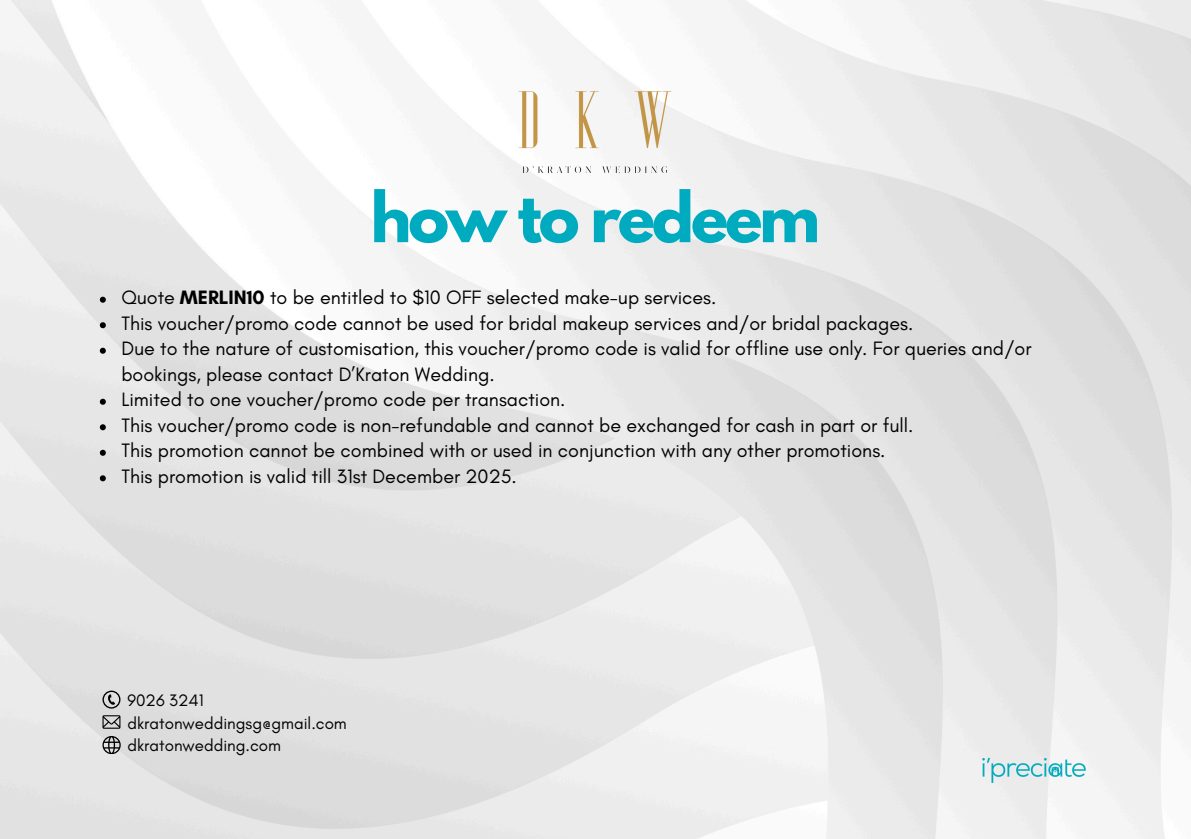
<style>
.page{position:relative;width:1191px;height:839px;background:#fff}
.page>*{position:absolute;margin:0;border:0;box-sizing:border-box;transform-origin:0 0}
.t1{font:700 61.8px "League Spartan";letter-spacing:-.05em;color:#00abc0}
.t2{font:19.8px/25.6px "Glacial Indifference";color:#000}
.t3{font:17px "Glacial Indifference";color:#000}
.s1{font-weight:700}
</style>
<div class="page">
<img style="left:0;top:0;width:1191px;height:838px">
<img style="left:966px;top:702px;width:136px;height:136px">
<svg style="left:102px;top:690px;width:18px;height:18px"></svg>
<svg style="left:102px;top:715px;width:18px;height:13px"></svg>
<svg style="left:102px;top:736px;width:18px;height:18px"></svg>
<svg style="left:100px;top:297px;width:6px;height:6px"></svg>
<svg style="left:100px;top:322px;width:6px;height:6px"></svg>
<svg style="left:100px;top:348px;width:6px;height:6px"></svg>
<svg style="left:100px;top:399px;width:6px;height:6px"></svg>
<svg style="left:100px;top:424px;width:6px;height:6px"></svg>
<svg style="left:100px;top:450px;width:6px;height:6px"></svg>
<svg style="left:100px;top:475px;width:6px;height:6px"></svg>
<img style="left:510px;top:84px;width:171px;height:96px">
<p class="t1" style="left:371px;top:186px;width:451px">how to redeem</p>
<p class="t2" style="left:121px;top:284px;width:597px">Quote <span class="s1">MERLIN10</span> to be entitled to $10 OFF selected make-up services.</p>
<p class="t2" style="left:121px;top:310px;width:793px">This voucher/promo code cannot be used for bridal makeup services and/or bridal packages.</p>
<p class="t2" style="left:121px;top:335px;width:912px">Due to the nature of customisation, this voucher/promo code is valid for offline use only. For queries and/or bookings, please contact D’Kraton Wedding.</p>
<p class="t2" style="left:121px;top:386px;width:446px">Limited to one voucher/promo code per transaction.</p>
<p class="t2" style="left:121px;top:412px;width:794px">This voucher/promo code is non-refundable and cannot be exchanged for cash in part or full.</p>
<p class="t2" style="left:121px;top:437px;width:766px">This promotion cannot be combined with or used in conjunction with any other promotions.</p>
<p class="t2" style="left:121px;top:463px;width:397px">This promotion is valid till 31st December 2025.</p>
<p class="t3" style="left:127px;top:690px;width:78px">9026 3241</p>
<p class="t3" style="left:127px;top:712px;width:221px">dkratonweddingsg@gmail.com</p>
<h1 class="t3" style="left:127px;top:735px;width:155px">dkratonwedding.com</h1>
</div>
